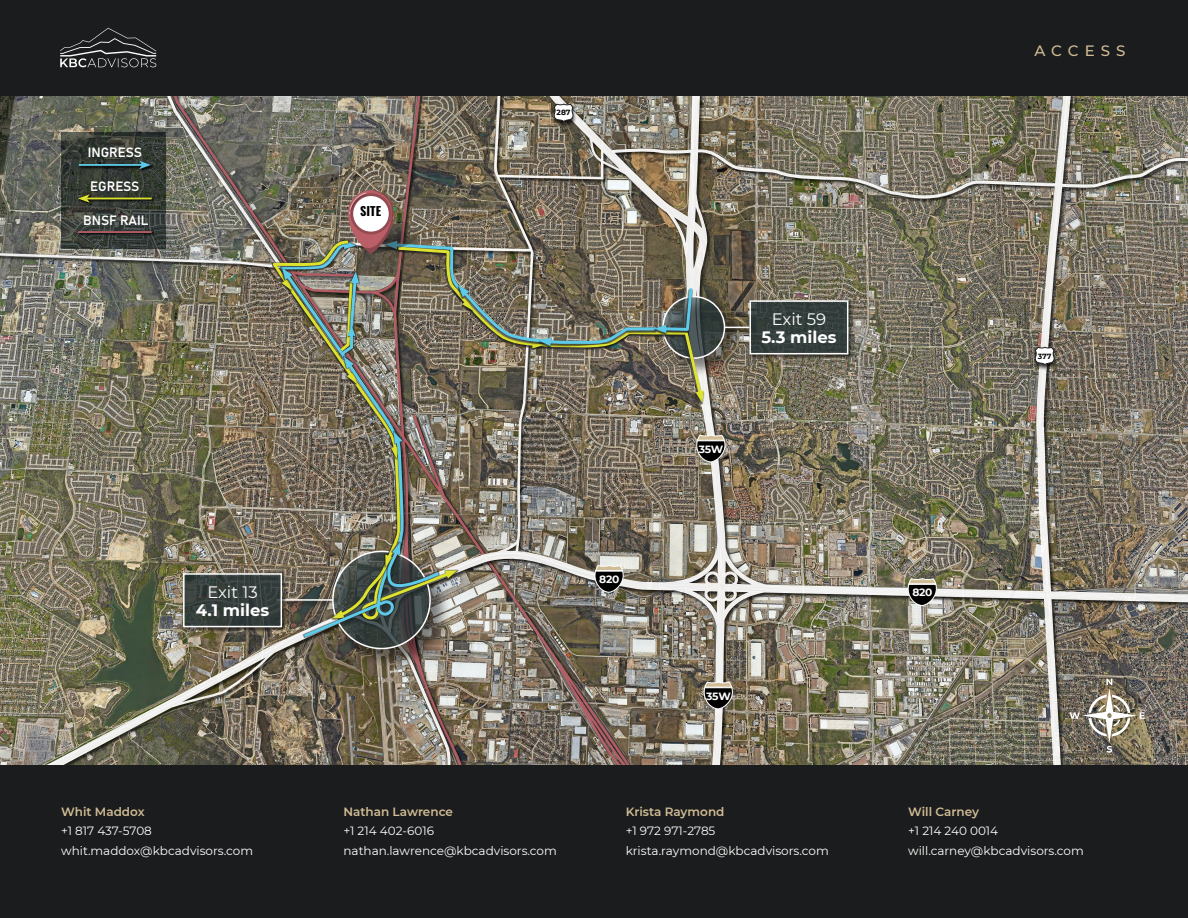
<style>
.page{position:relative;width:1188px;height:918px;background:#fff}
.page>*{position:absolute;margin:0;border:0;box-sizing:border-box;transform-origin:0 0}
.t1{font:700 16.5px "Montserrat";color:#fff}
.t2{font:16.5px "Montserrat";color:#fff}
.t3{font:500 15px "Montserrat";letter-spacing:.4em;color:#d1bd95}
.t4{font:13.35px "Bahnschrift";color:#fff}
.t5{font:700 12.3px "Oswald";color:#000}
.t6{font:12px/19.5px "Montserrat";color:#fff}
.t7{font:600 12px "Montserrat";color:#d1bd95}
.t8{font:700 10.5px "Montserrat";letter-spacing:-.025em;color:#fff}
.t9{font:700 7.5px "Montserrat";color:#000}
</style>
<div class="page">
<img style="left:0;top:95px;width:1188px;height:670px">
<div style="left:332px;top:551px;width:120px;height:119px;background:#000;opacity:.75"></div>
<svg style="left:333px;top:551px;width:97px;height:98px"></svg>
<div style="left:182px;top:572px;width:105px;height:60px;background:#000;opacity:.75"></div>
<svg style="left:186px;top:576px;width:85px;height:48px;background:#353e3c"></svg>
<div style="left:183px;top:573px;width:99px;height:54px;border:2px solid #fff"></div>
<div style="left:0;top:0;width:1188px;height:95px;background:#1b1c1d"></div>
<div style="left:0;top:765px;width:1188px;height:153px;background:#1b1c1d"></div>
<svg style="left:60px;top:28px;width:96px;height:39px"></svg>
<div style="left:1032px;top:347px;width:26px;height:24px;background:#000;opacity:.75"></div>
<svg style="left:1035px;top:347px;width:20px;height:18px"></svg>
<svg style="left:61px;top:132px;width:105px;height:117px;background:#383d37"></svg>
<div style="left:78px;top:160px;width:77px;height:13px;background:#000;opacity:.75"></div>
<hr style="left:79px;top:164px;width:63px;height:2px;background:#5ccae8">
<svg style="left:139px;top:161px;width:12px;height:8px"></svg>
<div style="left:77px;top:193px;width:79px;height:14px;background:#000;opacity:.75"></div>
<hr style="left:87px;top:198px;width:65px;height:1px;background:#dde22e">
<svg style="left:78px;top:194px;width:12px;height:9px"></svg>
<div style="left:77px;top:230px;width:79px;height:7px;background:#000;opacity:.75"></div>
<hr style="left:78px;top:231px;width:74px;height:2px;background:#ba5e67">
<div style="left:749px;top:300px;width:105px;height:59px;background:#000;opacity:.75"></div>
<svg style="left:752px;top:303px;width:93px;height:48px;background:#343e3c"></svg>
<div style="left:749px;top:300px;width:99px;height:54px;border:2px solid #fff"></div>
<div style="left:551px;top:104px;width:26px;height:24px;background:#000;opacity:.75"></div>
<svg style="left:554px;top:104px;width:20px;height:17px"></svg>
<img style="left:1070px;top:679px;width:75px;height:74px">
<img style="left:271px;top:190px;width:478px;height:449px">
<svg style="left:908px;top:577px;width:29px;height:30px"></svg>
<svg style="left:704px;top:681px;width:29px;height:29px"></svg>
<p class="t4" style="left:88px;top:142px;width:56px">INGRESS</p>
<p class="t4" style="left:90px;top:177px;width:51px">EGRESS</p>
<p class="t4" style="left:83px;top:210px;width:67px">BNSF RAIL</p>
<h1 class="t2" style="left:207px;top:581px;width:52px">Exit 13</h1>
<h1 class="t1" style="left:196px;top:598px;width:75px">4.1 miles</h1>
<p class="t7" style="left:61px;top:803px;width:85px">Whit Maddox</p>
<p class="t6" style="left:61px;top:821px;width:193px">+1 817 437-5708 whit.maddox@kbcadvisors.com</p>
<p class="t5" style="left:360px;top:205px;width:22px">SITE</p>
<p class="t9" style="left:557px;top:107px;width:16px">287</p>
<h1 class="t2" style="left:772px;top:308px;width:56px">Exit 59</h1>
<h1 class="t1" style="left:761px;top:325px;width:77px">5.3 miles</h1>
<p class="t8" style="left:699px;top:442px;width:26px">35W</p>
<p class="t7" style="left:343px;top:803px;width:111px">Nathan Lawrence</p>
<p class="t6" style="left:343px;top:821px;width:215px">+1 214 402-6016 nathan.lawrence@kbcadvisors.com</p>
<p class="t8" style="left:599px;top:572px;width:22px">820</p>
<p class="t8" style="left:706px;top:689px;width:26px">35W</p>
<p class="t7" style="left:626px;top:803px;width:100px">Krista Raymond</p>
<p class="t6" style="left:626px;top:821px;width:204px">+1 972 971-2785 krista.raymond@kbcadvisors.com</p>
<p class="t3" style="left:1034px;top:40px;width:92px">ACCESS</p>
<p class="t8" style="left:912px;top:585px;width:22px">820</p>
<p class="t9" style="left:1038px;top:351px;width:15px">377</p>
<p class="t7" style="left:908px;top:803px;width:72px">Will Carney</p>
<p class="t6" style="left:908px;top:821px;width:177px">+1 214 240 0014 will.carney@kbcadvisors.com</p>
</div>
